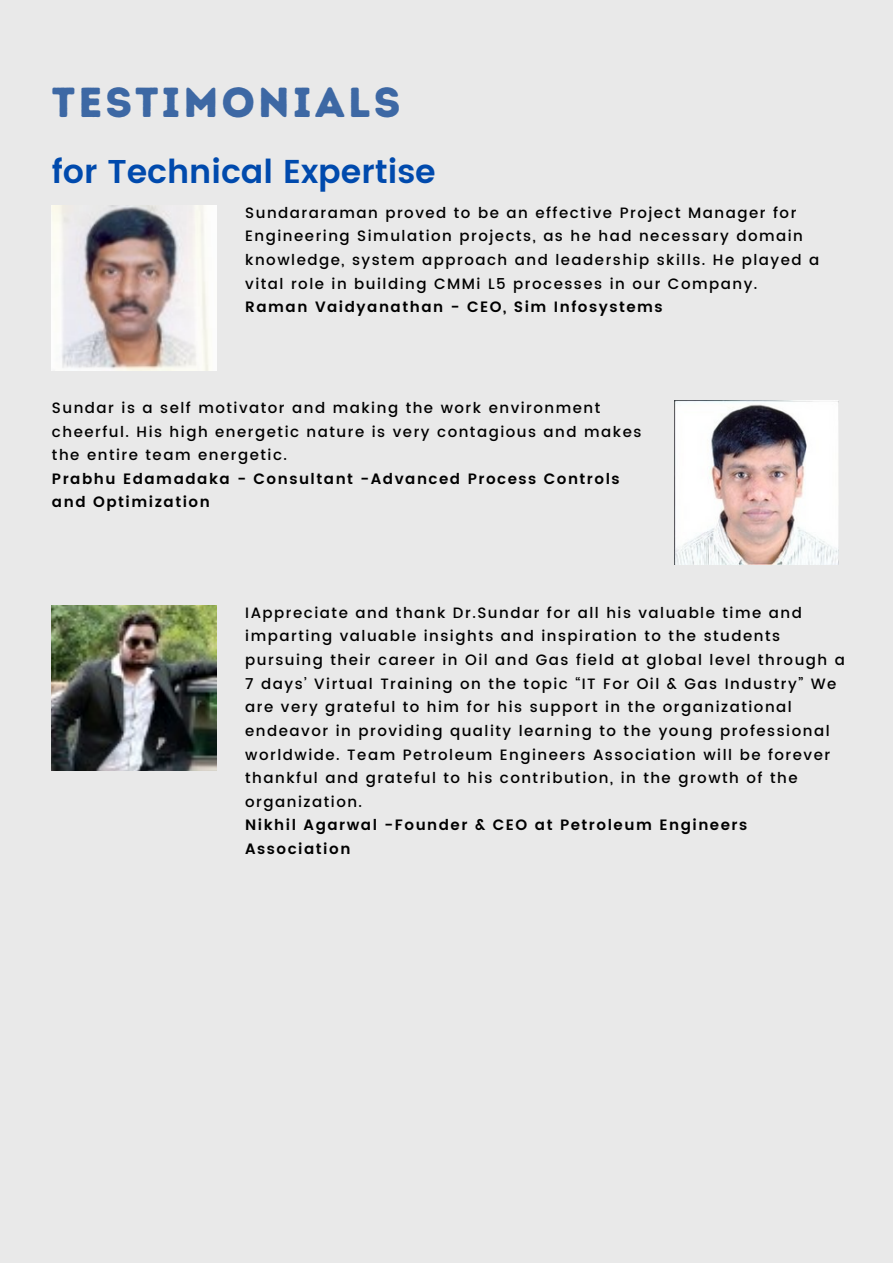
<style>
.page{position:relative;width:893px;height:1264px;background:#fff}
.page>*{position:absolute;margin:0;border:0;box-sizing:border-box;transform-origin:0 0}
.t1{font:42px "Intro Rust Base";letter-spacing:.07em;color:#3d68a4}
.t2{font:600 33px "Poppins";color:#004aad}
.t3{font:500 15px/23.5px "Poppins";letter-spacing:.1em;color:#000}
.t4{font:600 15px/23.5px "Poppins";letter-spacing:.1em;color:#000}
</style>
<div class="page">
<div style="left:0;top:0;width:892px;height:1262px;background:#e9e9e9"></div>
<img style="left:52px;top:205px;width:164px;height:165px">
<img style="left:674px;top:400px;width:164px;height:164px">
<img style="left:52px;top:605px;width:164px;height:165px">
<p class="t1" style="left:52px;top:78px;width:350px">TESTIMONIALS</p>
<p class="t2" style="left:52px;top:153px;width:385px">for Technical Expertise</p>
<p class="t3" style="left:245px;top:201px;width:575px">Sundararaman proved to be an effective Project Manager for Engineering Simulation projects, as he had necessary domain knowledge, system approach and leadership skills. He played a vital role in building CMMi L5 processes in our Company.</p>
<p class="t4" style="left:245px;top:295px;width:419px">Raman Vaidyanathan - CEO, Sim Infosystems</p>
<p class="t3" style="left:52px;top:396px;width:591px">Sundar is a self motivator and making the work environment cheerful. His high energetic nature is very contagious and makes the entire team energetic.</p>
<p class="t4" style="left:52px;top:467px;width:569px">Prabhu Edamadaka - Consultant -Advanced Process Controls and Optimization</p>
<p class="t3" style="left:245px;top:601px;width:601px">IAppreciate and thank Dr.Sundar for all his valuable time and imparting valuable insights and inspiration to the students pursuing their career in Oil and Gas field at global level through a 7 days’ Virtual Training on the topic “IT For Oil &amp; Gas Industry” We are very grateful to him for his support in the organizational endeavor in providing quality learning to the young professional worldwide. Team Petroleum Engineers Association will be forever thankful and grateful to his contribution, in the growth of the organization.</p>
<p class="t4" style="left:245px;top:813px;width:503px">Nikhil Agarwal -Founder &amp; CEO at Petroleum Engineers<br>Association</p>
</div>
